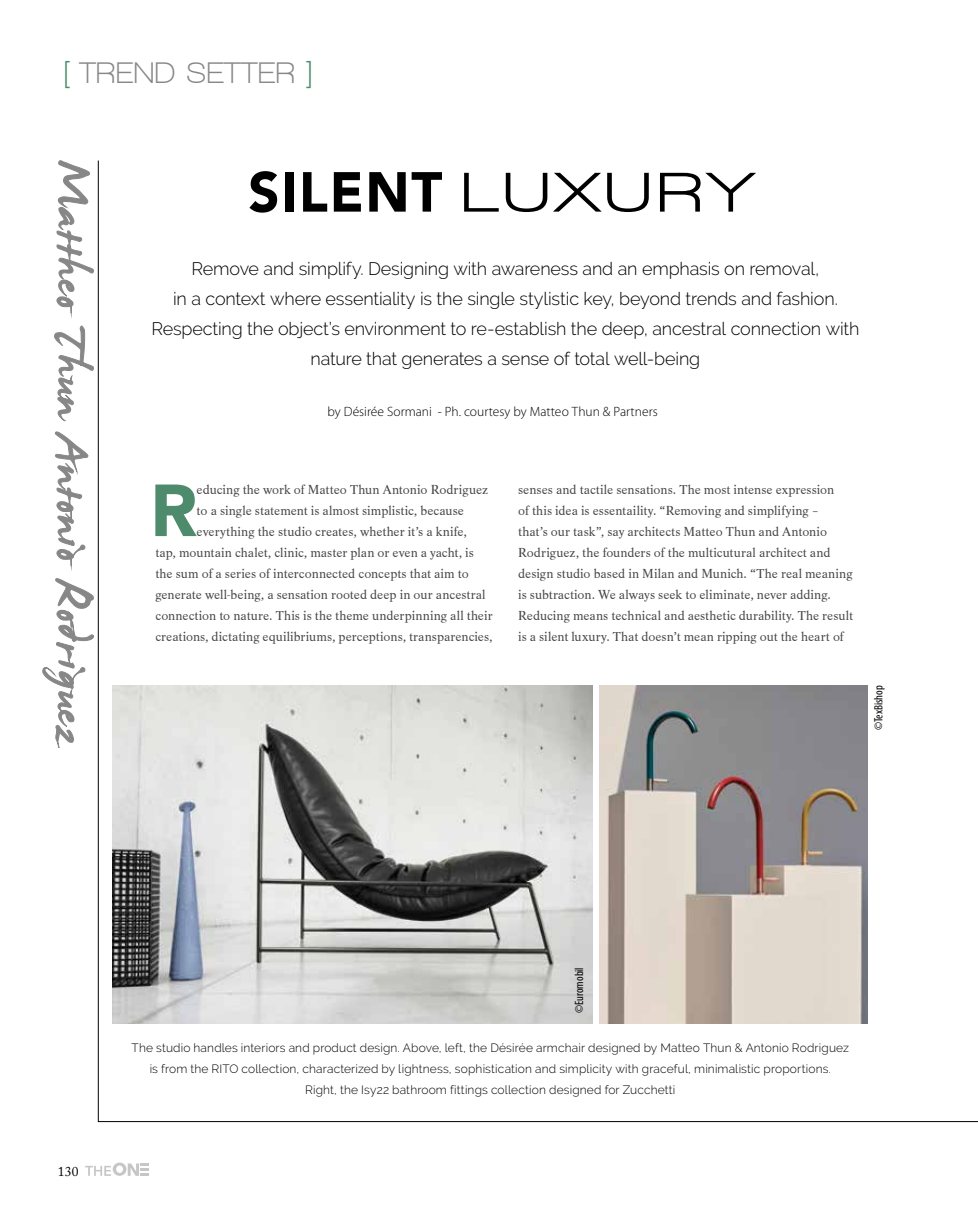
<style>
.page{position:relative;width:978px;height:1212px;background:#fff}
.page>*{position:absolute;margin:0;border:0;box-sizing:border-box;transform-origin:0 0}
.t1{font:900 72.75px "Avenir";color:#4d8b6c}
.t2{font:900 55.8px "Avenir";letter-spacing:.03em;color:#000}
.t3{font:700 30px "Walkway";letter-spacing:.02em;color:#878787}
.t4{font:300 18px/30px "Raleway";letter-spacing:-.01em;color:#000;text-align:center}
.t5{font:13.5px/21px "Life T";letter-spacing:.005em;color:#454444}
.t6{font:300 13.5px "Myriad Pro";color:#000}
.t7{font:13.5px "Adobe Caslon Pro";color:#000}
.t8{font:300 12px/21px "Raleway";letter-spacing:.01em;color:#000;text-align:center}
.t9{font:condensed 12px "Myriad Pro";color:#000}
.s1{color:#4d8b6c}
.s2{font-family:"Walkway";font-weight:800;font-size:57.3px}
</style>
<div class="page">
<svg style="left:85px;top:1162px;width:63px;height:14px"></svg>
<img style="left:113px;top:685px;width:479px;height:339px">
<img style="left:600px;top:685px;width:268px;height:339px">
<svg style="left:42px;top:160px;width:52px;height:588px"></svg>
<h3 class="t3" style="left:63px;top:56px;width:252px"><span class="s1">[</span> TREND SETTER <span class="s1">]</span></h3>
<h2 class="t2" style="left:248px;top:144px;width:506px">SILENT <span class="s2">LUXURY</span></h2>
<p class="t4" style="left:151px;top:253px;width:710px">Remove and simplify. Designing with awareness and an emphasis on removal,<br>in a context where essentiality is the single stylistic key, beyond trends and fashion.<br>Respecting the object’s environment to re-establish the deep, ancestral connection with nature that generates a sense of total well-being</p>
<p class="t6" style="left:328px;top:404px;width:332px">by Désirée Sormani - Ph. courtesy by Matteo Thun &amp; Partners</p>
<h1 class="t1" style="left:150px;top:448px;width:49px">R</h1>
<p class="t5" style="left:197px;top:479px;width:293px">educing the work of Matteo Thun Antonio Rodriguez</p>
<p class="t5" style="left:197px;top:500px;width:269px">to a single statement is almost simplistic, because</p>
<p class="t5" style="left:197px;top:521px;width:272px">everything the studio creates, whether it’s a knife,</p>
<p class="t5" style="left:155px;top:542px;width:320px">tap, mountain chalet, clinic, master plan or even a yacht, is</p>
<p class="t5" style="left:155px;top:563px;width:315px">the sum of a series of interconnected concepts that aim to</p>
<p class="t5" style="left:155px;top:584px;width:332px">generate well-being, a sensation rooted deep in our ancestral</p>
<p class="t5" style="left:155px;top:605px;width:339px">connection to nature. This is the theme underpinning all their</p>
<p class="t5" style="left:155px;top:626px;width:339px">creations, dictating equilibriums, perceptions, transparencies,</p>
<p class="t5" style="left:518px;top:479px;width:336px">senses and tactile sensations. The most intense expression<br>of this idea is essentaility. “Removing and simplifying –<br>that’s our task”, say architects Matteo Thun and Antonio Rodriguez, the founders of the multicutural architect and design studio based in Milan and Munich. “The real meaning is subtraction. We always seek to eliminate, never adding.<br>Reducing means technical and aesthetic durability. The result is a silent luxury. That doesn’t mean ripping out the heart of</p>
<p class="t9" style="left:872px;top:730px;width:46px;rotate:-90deg">©TexBishop</p>
<p class="t7" style="left:58px;top:1163px;width:22px">130</p>
<p class="t9" style="left:573px;top:1013px;width:47px;rotate:-90deg">©Euromobil</p>
<p class="t8" style="left:132px;top:1037px;width:719px">The studio handles interiors and product design. Above, left, the Désirée armchair designed by Matteo Thun &amp; Antonio Rodriguez is from the RITO collection, characterized by lightness, sophistication and simplicity with graceful, minimalistic proportions.<br>Right, the Isy22 bathroom fittings collection designed for Zucchetti</p>
</div>
